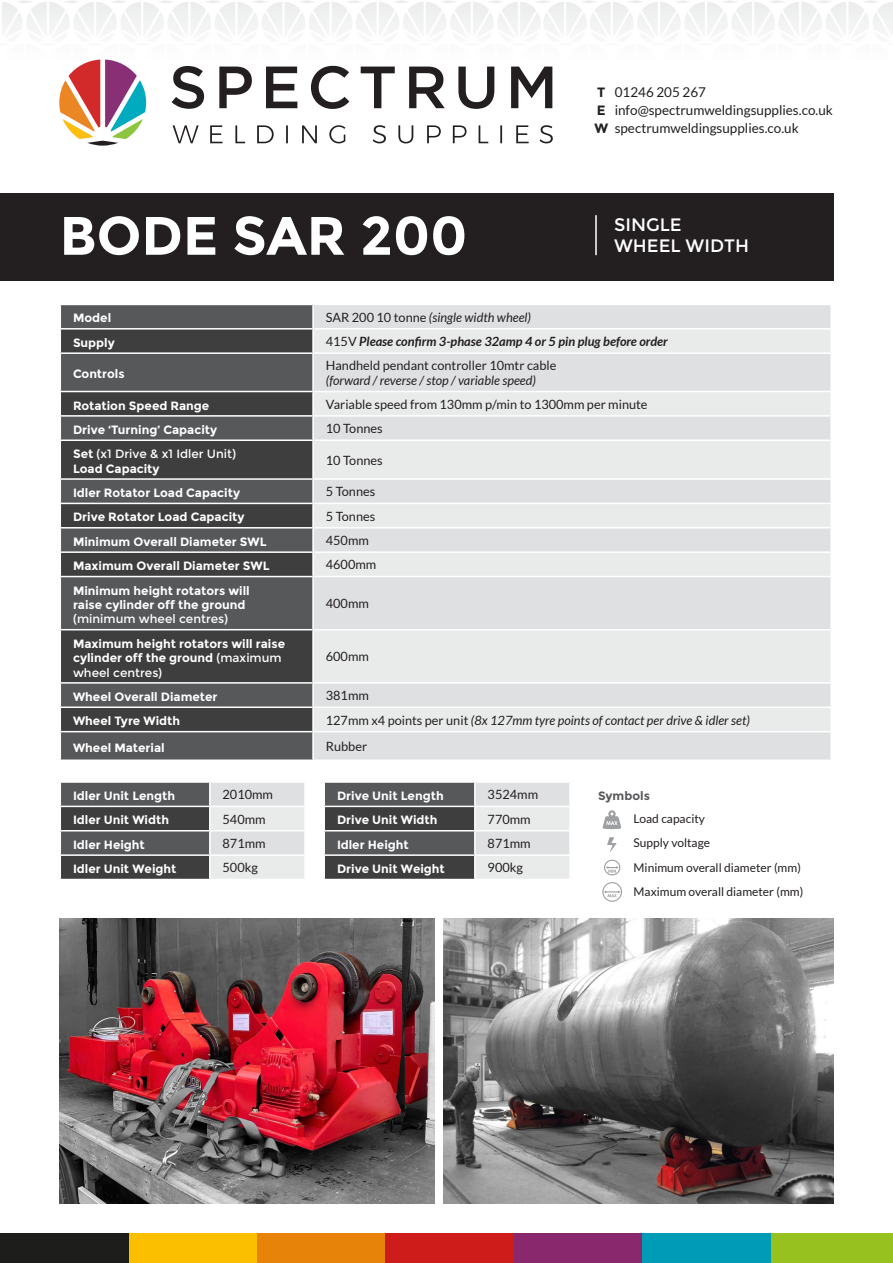
<style>
.page{position:relative;width:893px;height:1263px;background:#fff}
.page>*{position:absolute;margin:0;border:0;box-sizing:border-box;transform-origin:0 0}
.t1{font:700 54px "Montserrat";color:#fff}
.t2{font:18px/21.6px "Montserrat";color:#fff}
.t3{font:13.5px "Lato";color:#231f20}
.t4{font:700 13.5px "Montserrat";color:#231f20}
.t5{font:italic 12.75px/15.3px "Lato";color:#231f20}
.t6{font:12.75px "Lato";color:#231f20}
.t7{font:italic 700 12.75px "Lato";color:#231f20}
.t8{font:700 12px/14.4px "Montserrat";color:#fff}
.t9{font:12px "Lato";color:#231f20}
.t10{font:12px/14.4px "Montserrat";color:#fff}
.t11{font:700 12px "Montserrat";color:#57585a}
.s1{font-style:normal}
.s2{font-weight:400;font-style:normal}
.s3{font-weight:700}
.s4{font-weight:400}
</style>
<div class="page">
<div style="left:61px;top:305px;width:251px;height:454px;background:#57585a"></div>
<div style="left:314px;top:305px;width:516px;height:454px;background:#dfe0e2"></div>
<svg style="left:61px;top:330px;width:251px;height:401px;background:#4a4b4c"></svg>
<svg style="left:314px;top:330px;width:516px;height:401px;background:#e4e6e6"></svg>
<hr style="left:60px;top:328px;width:253px;height:2px;background:#fff">
<hr style="left:313px;top:328px;width:519px;height:2px;background:#fff">
<hr style="left:60px;top:352px;width:253px;height:2px;background:#fff">
<hr style="left:313px;top:352px;width:519px;height:2px;background:#fff">
<hr style="left:60px;top:391px;width:253px;height:1px;background:#fff">
<hr style="left:313px;top:391px;width:519px;height:1px;background:#fff">
<hr style="left:60px;top:415px;width:253px;height:2px;background:#fff">
<hr style="left:313px;top:415px;width:519px;height:2px;background:#fff">
<hr style="left:60px;top:439px;width:253px;height:2px;background:#fff">
<hr style="left:60px;top:478px;width:253px;height:2px;background:#fff">
<hr style="left:60px;top:503px;width:253px;height:1px;background:#fff">
<hr style="left:60px;top:527px;width:253px;height:1px;background:#fff">
<hr style="left:60px;top:551px;width:253px;height:2px;background:#fff">
<hr style="left:60px;top:576px;width:253px;height:1px;background:#fff">
<hr style="left:60px;top:629px;width:253px;height:1px;background:#fff">
<hr style="left:60px;top:682px;width:253px;height:2px;background:#fff">
<hr style="left:60px;top:706px;width:253px;height:2px;background:#fff">
<hr style="left:60px;top:731px;width:253px;height:1px;background:#fff">
<hr style="left:313px;top:439px;width:519px;height:2px;background:#fff">
<hr style="left:313px;top:478px;width:519px;height:2px;background:#fff">
<hr style="left:313px;top:503px;width:519px;height:1px;background:#fff">
<hr style="left:313px;top:527px;width:519px;height:1px;background:#fff">
<hr style="left:313px;top:551px;width:519px;height:2px;background:#fff">
<hr style="left:313px;top:576px;width:519px;height:1px;background:#fff">
<hr style="left:313px;top:629px;width:519px;height:1px;background:#fff">
<hr style="left:313px;top:682px;width:519px;height:2px;background:#fff">
<hr style="left:313px;top:706px;width:519px;height:2px;background:#fff">
<hr style="left:313px;top:731px;width:519px;height:1px;background:#fff">
<svg style="left:325px;top:783px;width:244px;height:96px;background:#878789"></svg>
<hr style="left:474px;top:783px;width:2px;height:23px;background:#fff">
<hr style="left:323px;top:806px;width:152px;height:1px;background:#fff">
<hr style="left:475px;top:806px;width:96px;height:1px;background:#fff">
<hr style="left:474px;top:807px;width:2px;height:23px;background:#fff">
<hr style="left:323px;top:830px;width:152px;height:1px;background:#fff">
<hr style="left:475px;top:830px;width:96px;height:1px;background:#fff">
<hr style="left:474px;top:831px;width:2px;height:23px;background:#fff">
<hr style="left:323px;top:854px;width:152px;height:2px;background:#fff">
<hr style="left:475px;top:854px;width:96px;height:2px;background:#fff">
<hr style="left:474px;top:856px;width:2px;height:23px;background:#fff">
<svg style="left:60px;top:782px;width:245px;height:97px;background:#8e8f90"></svg>
<hr style="left:210px;top:854px;width:96px;height:2px;background:#fff">
<hr style="left:209px;top:856px;width:2px;height:23px;background:#fff">
<hr style="left:304px;top:856px;width:2px;height:23px;background:#fff">
<img style="left:60px;top:919px;width:375px;height:284px">
<div style="left:128px;top:1233px;width:129px;height:30px;background:#fcbf00"></div>
<div style="left:257px;top:1233px;width:128px;height:30px;background:#e78308"></div>
<div style="left:385px;top:1233px;width:129px;height:30px;background:#cd1c19"></div>
<div style="left:514px;top:1233px;width:128px;height:30px;background:#8a286d"></div>
<div style="left:642px;top:1233px;width:129px;height:30px;background:#009cb7"></div>
<div style="left:771px;top:1233px;width:122px;height:30px;background:#96c11f"></div>
<div style="left:0;top:1233px;width:128px;height:30px;background:#1d1d1b"></div>
<svg style="left:172px;top:66px;width:380px;height:43px"></svg>
<svg style="left:173px;top:125px;width:380px;height:18px"></svg>
<svg style="left:59px;top:60px;width:87px;height:86px"></svg>
<div style="left:0;top:193px;width:833px;height:88px;background:#231f20"></div>
<hr style="left:595px;top:215px;width:2px;height:40px;background:#fff">
<img style="left:444px;top:919px;width:389px;height:284px">
<svg style="left:602px;top:810px;width:20px;height:20px"></svg>
<svg style="left:607px;top:837px;width:9px;height:15px"></svg>
<svg style="left:604px;top:891px;width:16px;height:6px"></svg>
<div style="left:602px;top:882px;width:20px;height:20px;border:1px solid #9d9fa2;border-radius:50%"></div>
<svg style="left:605px;top:866px;width:14px;height:7px"></svg>
<div style="left:604px;top:860px;width:16px;height:15px;border:1px solid #9d9fa2;border-radius:50%"></div>
<p class="t3" style="left:615px;top:85px;width:93px">01246 205 267</p>
<p class="t3" style="left:615px;top:102px;width:220px">info@spectrumweldingsupplies.co.uk</p>
<p class="t3" style="left:615px;top:120px;width:186px">spectrumweldingsupplies.co.uk</p>
<p class="t4" style="left:597px;top:84px;width:10px">T</p>
<p class="t4" style="left:597px;top:102px;width:10px">E</p>
<p class="t4" style="left:594px;top:120px;width:15px">W</p>
<p class="t1" style="left:60px;top:204px;width:409px">BODE SAR 200</p>
<p class="t2" style="left:614px;top:214px;width:136px">SINGLE<br>WHEEL WIDTH</p>
<p class="t8" style="left:73px;top:311px;width:40px">Model</p>
<p class="t5" style="left:326px;top:310px;width:207px"><span class="s1">SAR 200 10 tonne</span> (single width wheel)</p>
<p class="t8" style="left:73px;top:335px;width:43px">Supply</p>
<p class="t7" style="left:326px;top:334px;width:344px"><span class="s2">415V</span> Please confirm 3-phase 32amp 4 or 5 pin plug before order</p>
<p class="t8" style="left:73px;top:367px;width:53px">Controls</p>
<p class="t5" style="left:326px;top:358px;width:232px"><span class="s1">Handheld pendant controller 10mtr cable </span>(forward / reverse / stop / variable speed)</p>
<p class="t8" style="left:73px;top:398px;width:138px">Rotation Speed Range</p>
<p class="t6" style="left:326px;top:397px;width:323px">Variable speed from 130mm p/min to 1300mm per minute</p>
<p class="t8" style="left:73px;top:422px;width:146px">Drive ‘Turning’ Capacity</p>
<p class="t6" style="left:326px;top:421px;width:58px">10 Tonnes</p>
<p class="t10" style="left:73px;top:447px;width:165px"><span class="s3">Set</span> (x1 Drive &amp; x1 Idler Unit)<br><span class="s3">Load Capacity</span></p>
<p class="t6" style="left:326px;top:453px;width:58px">10 Tonnes</p>
<p class="t8" style="left:73px;top:486px;width:169px">Idler Rotator Load Capacity</p>
<p class="t6" style="left:326px;top:485px;width:51px">5 Tonnes</p>
<p class="t8" style="left:73px;top:510px;width:173px">Drive Rotator Load Capacity</p>
<p class="t6" style="left:326px;top:509px;width:51px">5 Tonnes</p>
<p class="t8" style="left:73px;top:534px;width:195px">Minimum Overall Diameter SWL</p>
<p class="t6" style="left:326px;top:533px;width:45px">450mm</p>
<p class="t8" style="left:73px;top:559px;width:198px">Maximum Overall Diameter SWL</p>
<p class="t6" style="left:326px;top:558px;width:52px">4600mm</p>
<p class="t8" style="left:73px;top:583px;width:178px">Minimum height rotators will raise cylinder off the ground <span class="s4">(minimum wheel centres)</span></p>
<p class="t6" style="left:326px;top:596px;width:45px">400mm</p>
<p class="t8" style="left:73px;top:636px;width:214px">Maximum height rotators will raise cylinder off the ground <span class="s4">(maximum wheel centres)</span></p>
<p class="t6" style="left:326px;top:650px;width:45px">600mm</p>
<p class="t8" style="left:73px;top:689px;width:146px">Wheel Overall Diameter</p>
<p class="t6" style="left:326px;top:688px;width:45px">381mm</p>
<p class="t8" style="left:73px;top:714px;width:109px">Wheel Tyre Width</p>
<p class="t5" style="left:326px;top:713px;width:426px"><span class="s1">127mm x4 points per unit</span> (8x 127mm tyre points of contact per drive &amp; idler set)</p>
<p class="t8" style="left:73px;top:740px;width:93px">Wheel Material</p>
<p class="t6" style="left:326px;top:739px;width:43px">Rubber</p>
<p class="t8" style="left:337px;top:789px;width:108px">Drive Unit Length</p>
<p class="t6" style="left:488px;top:788px;width:52px">3524mm</p>
<p class="t8" style="left:337px;top:813px;width:102px">Drive Unit Width</p>
<p class="t6" style="left:488px;top:812px;width:45px">770mm</p>
<p class="t8" style="left:337px;top:837px;width:73px">Idler Height</p>
<p class="t6" style="left:488px;top:836px;width:45px">871mm</p>
<p class="t8" style="left:337px;top:862px;width:109px">Drive Unit Weight</p>
<p class="t6" style="left:488px;top:861px;width:37px">900kg</p>
<p class="t8" style="left:73px;top:789px;width:104px">Idler Unit Length</p>
<p class="t6" style="left:223px;top:788px;width:52px">2010mm</p>
<p class="t8" style="left:73px;top:813px;width:98px">Idler Unit Width</p>
<p class="t6" style="left:223px;top:812px;width:45px">540mm</p>
<p class="t8" style="left:73px;top:837px;width:73px">Idler Height</p>
<p class="t6" style="left:223px;top:836px;width:45px">871mm</p>
<p class="t8" style="left:73px;top:862px;width:105px">Idler Unit Weight</p>
<p class="t6" style="left:223px;top:861px;width:37px">500kg</p>
<p class="t11" style="left:598px;top:788px;width:53px">Symbols</p>
<p class="t9" style="left:634px;top:812px;width:73px">Load capacity</p>
<p class="t9" style="left:634px;top:836px;width:78px">Supply voltage</p>
<p class="t9" style="left:634px;top:860px;width:169px">Minimum overall diameter (mm)</p>
<p class="t9" style="left:634px;top:885px;width:171px">Maximum overall diameter (mm)</p>
</div>
